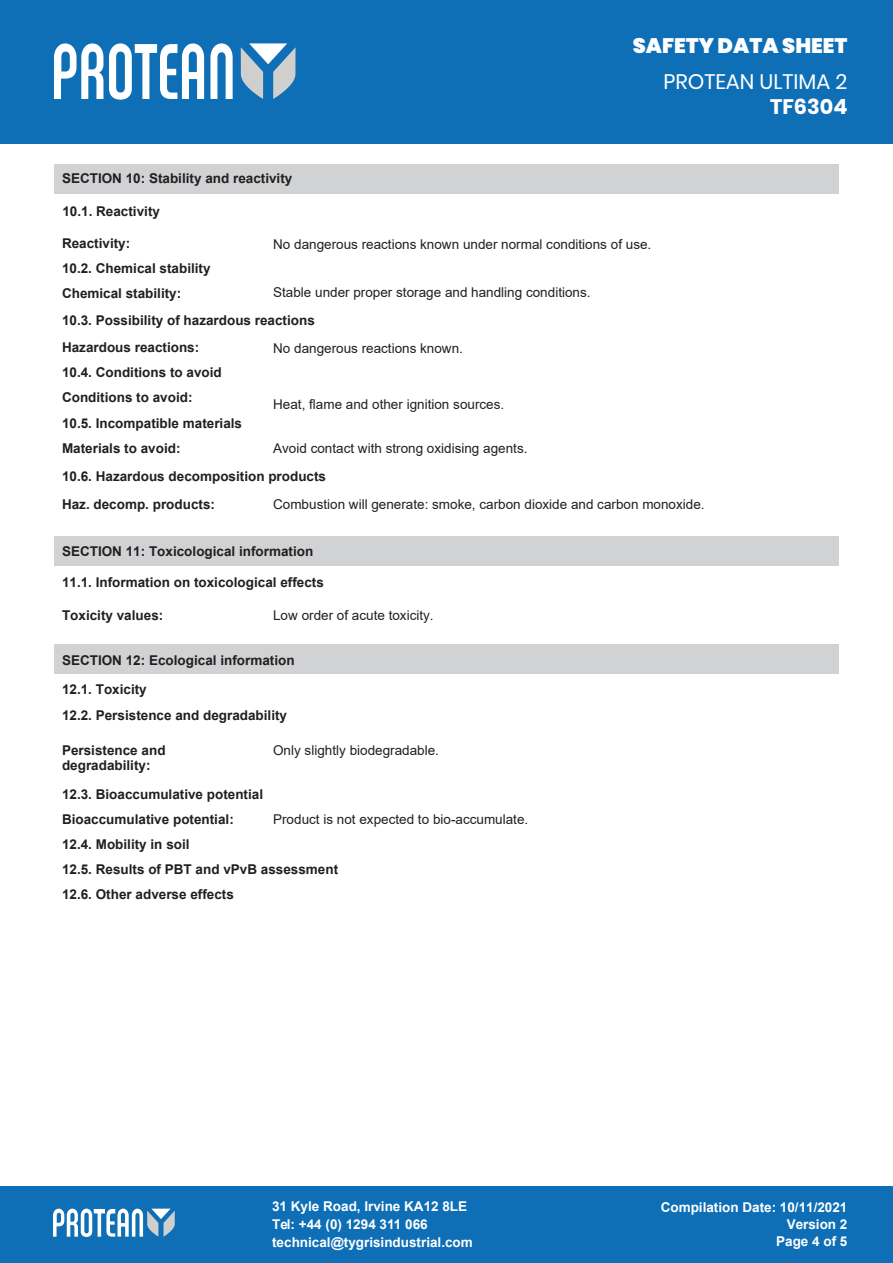
<style>
.page{position:relative;width:893px;height:1263px;background:#fff}
.page>*{position:absolute;margin:0;border:0;box-sizing:border-box;transform-origin:0 0}
.t1{font:900 21px "Poppins";color:#fff}
.t2{font:21px "Poppins";color:#fff}
.t3{font:700 21px "Poppins";color:#fff}
.t4{font:700 13.5px/25.2px "Arial";color:#231f20}
.t5{font:13.5px "Arial";color:#231f20}
.t6{font:700 13.5px/18px "Arial";color:#fff}
</style>
<div class="page">
<div style="left:54px;top:644px;width:784px;height:29px;background:#d1d2d4"></div>
<div style="left:54px;top:536px;width:784px;height:29px;background:#d1d2d4"></div>
<div style="left:54px;top:164px;width:784px;height:29px;background:#d1d2d4"></div>
<div style="left:0;top:1186px;width:893px;height:77px;background:#0f6fb6"></div>
<svg style="left:53px;top:1208px;width:122px;height:29px"></svg>
<div style="left:0;top:0;width:893px;height:143px;background:#0f6fb6"></div>
<svg style="left:241px;top:43px;width:55px;height:56px"></svg>
<svg style="left:54px;top:43px;width:49px;height:56px"></svg>
<svg style="left:210px;top:43px;width:23px;height:56px"></svg>
<svg style="left:109px;top:43px;width:95px;height:57px"></svg>
<p class="t4" style="left:62px;top:166px;width:232px">SECTION 10: Stability and reactivity</p>
<p class="t4" style="left:62px;top:198px;width:99px">10.1. Reactivity</p>
<h1 class="t1" style="left:633px;top:34px;width:216px">SAFETY DATA SHEET</h1>
<h1 class="t2" style="left:663px;top:69px;width:185px">PROTEAN ULTIMA 2</h1>
<h1 class="t3" style="left:770px;top:94px;width:79px">TF6304</h1>
<p class="t4" style="left:62px;top:231px;width:70px">Reactivity:</p>
<p class="t5" style="left:273px;top:235px;width:380px">No dangerous reactions known under normal conditions of use.</p>
<p class="t4" style="left:62px;top:256px;width:150px">10.2. Chemical stability<br>Chemical stability:</p>
<p class="t5" style="left:273px;top:283px;width:319px">Stable under proper storage and handling conditions.</p>
<p class="t4" style="left:62px;top:308px;width:254px">10.3. Possibility of hazardous reactions</p>
<p class="t5" style="left:273px;top:339px;width:191px">No dangerous reactions known.</p>
<p class="t4" style="left:62px;top:335px;width:182px">Hazardous reactions:<br>10.4. Conditions to avoid<br>Conditions to avoid:<br>10.5. Incompatible materials<br>Materials to avoid:</p>
<p class="t5" style="left:273px;top:395px;width:233px">Heat, flame and other ignition sources.</p>
<p class="t5" style="left:273px;top:439px;width:256px">Avoid contact with strong oxidising agents.</p>
<p class="t4" style="left:62px;top:462px;width:266px;line-height:27.9px">10.6. Hazardous decomposition products<br>Haz. decomp. products:</p>
<p class="t5" style="left:273px;top:495px;width:433px">Combustion will generate: smoke, carbon dioxide and carbon monoxide.</p>
<p class="t4" style="left:62px;top:539px;width:253px">SECTION 11: Toxicological information</p>
<p class="t4" style="left:62px;top:569px;width:263px">11.1. Information on toxicological effects</p>
<p class="t4" style="left:62px;top:602px;width:103px">Toxicity values:</p>
<p class="t5" style="left:273px;top:606px;width:162px">Low order of acute toxicity.</p>
<p class="t4" style="left:62px;top:645px;width:234px;line-height:29.7px">SECTION 12: Ecological information<br>12.1. Toxicity</p>
<p class="t4" style="left:62px;top:702px;width:227px">12.2. Persistence and degradability</p>
<p class="t4" style="left:62px;top:738px;width:105px">Persistence and</p>
<p class="t5" style="left:273px;top:741px;width:167px">Only slightly biodegradable.</p>
<p class="t4" style="left:62px;top:751px;width:203px;line-height:28.7px">degradability:<br>12.3. Bioaccumulative potential</p>
<p class="t4" style="left:62px;top:807px;width:173px">Bioaccumulative potential:</p>
<p class="t5" style="left:273px;top:809px;width:257px">Product is not expected to bio-accumulate.</p>
<p class="t4" style="left:62px;top:832px;width:278px">12.4. Mobility in soil<br>12.5. Results of PBT and vPvB assessment<br>12.6. Other adverse effects</p>
<p class="t6" style="left:272px;top:1197px;width:202px">31 Kyle Road, Irvine KA12 8LE<br>Tel: +44 (0) 1294 311 066 technical@tygrisindustrial.com</p>
<p class="t6" style="left:661px;top:1199px;width:188px;line-height:17px;text-align:right">Compilation Date: 10/11/2021<br>Version 2<br>Page 4 of 5</p>
</div>
